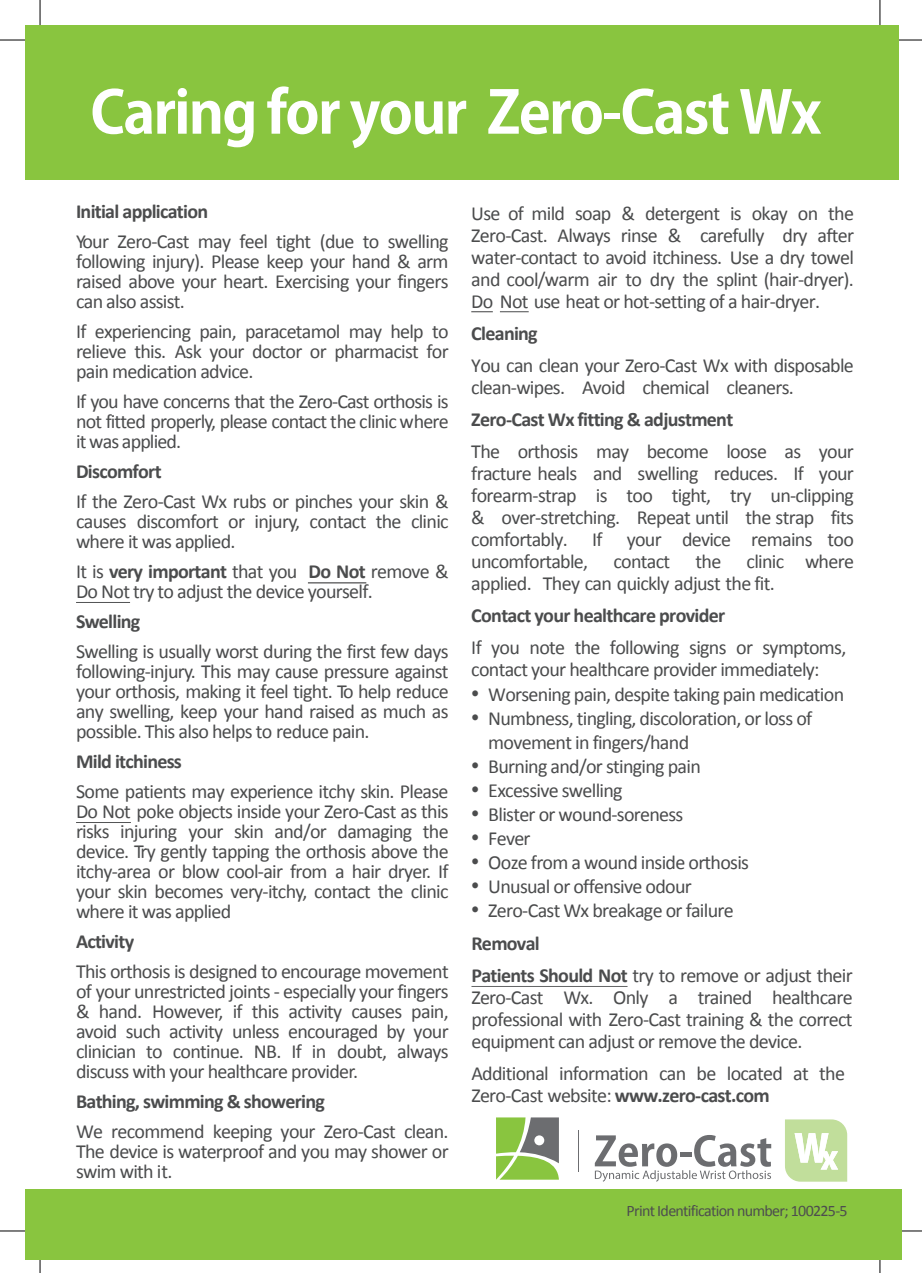
<style>
.page{position:relative;width:924px;height:1275px;background:#fff}
.page>*{position:absolute;margin:0;border:0;box-sizing:border-box;transform-origin:0 0}
.t1{font:700 58px "Koz Go Pro";letter-spacing:-.03em;color:#fff}
.t2{font:20px/20px "Calibri";letter-spacing:-.035em;color:#4b4c4d;text-align:justify}
.t3{font:700 20px "Calibri";letter-spacing:-.035em;color:#4b4c4d}
.t4{font:16px "Calibri";letter-spacing:-.045em;color:#4d4d4f}
.s1{font-weight:700}
.s2{font-family:"Humanist 521 BT";font-weight:300}
</style>
<div class="page">
<hr style="left:76px;top:822px;width:55px;height:1px;background:#4b4c4d">
<hr style="left:76px;top:602px;width:54px;height:1px;background:#4b4c4d">
<hr style="left:308px;top:582px;width:58px;height:1px;background:#4b4c4d">
<svg style="left:500px;top:311px;width:28px;height:1px"></svg>
<svg style="left:471px;top:311px;width:21px;height:1px"></svg>
<hr style="left:471px;top:986px;width:156px;height:1px;background:#4b4c4d">
<hr style="left:578px;top:1130px;width:1px;height:41px;background:#6c6d70">
<svg style="left:496px;top:1117px;width:62px;height:62px;background:#92b36b"></svg>
<svg style="left:785px;top:1119px;width:61px;height:62px"></svg>
<svg style="left:594px;top:1135px;width:176px;height:46px"></svg>
<svg style="left:0;top:40px;width:25px;height:1px"></svg>
<hr style="left:891px;top:40px;width:30px;height:1px;background:#000">
<svg style="left:0;top:1230px;width:25px;height:1px"></svg>
<hr style="left:891px;top:1230px;width:30px;height:1px;background:#000">
<svg style="left:40px;top:0;width:1px;height:25px"></svg>
<hr style="left:40px;top:1243px;width:1px;height:30px;background:#000">
<svg style="left:879px;top:0;width:1px;height:25px"></svg>
<hr style="left:879px;top:1243px;width:1px;height:30px;background:#000">
<div style="left:25px;top:25px;width:873px;height:154px;background:#89c53f"></div>
<div style="left:25px;top:1189px;width:876px;height:71px;background:#89c53f"></div>
<h1 class="t1" style="left:90px;top:75px;width:732px">Caring for your Zero-Cast Wx</h1>
<p class="t3" style="left:76px;top:199px;width:134px">Initial application</p>
<p class="t2" style="left:76px;top:231px;width:374px">Your Zero-Cast may feel tight (due to swelling following injury). Please keep your hand &amp; arm raised above your heart. Exercising your fingers can also assist.</p>
<p class="t2" style="left:76px;top:321px;width:374px">If experiencing pain, paracetamol may help to relieve this. Ask your doctor or pharmacist for pain medication advice.</p>
<p class="t2" style="left:76px;top:391px;width:374px">If you have concerns that the Zero-Cast orthosis is not fitted properly, please contact the clinic where it was applied.</p>
<p class="t3" style="left:76px;top:459px;width:87px">Discomfort</p>
<p class="t2" style="left:76px;top:491px;width:374px">If the Zero-Cast Wx rubs or pinches your skin &amp; causes discomfort or injury, contact the clinic where it was applied.</p>
<p class="t2" style="left:76px;top:561px;width:374px">It is <span class="s1">very important</span> that you <span class="s1">Do Not</span> remove &amp;<br>Do Not try to adjust the device yourself.</p>
<p class="t3" style="left:76px;top:609px;width:66px">Swelling</p>
<p class="t2" style="left:76px;top:641px;width:374px">Swelling is usually worst during the first few days following-injury. This may cause pressure against your orthosis, making it feel tight. To help reduce any swelling, keep your hand raised as much as possible. This also helps to reduce pain.</p>
<p class="t3" style="left:76px;top:749px;width:107px">Mild itchiness</p>
<p class="t2" style="left:76px;top:781px;width:374px">Some patients may experience itchy skin. Please Do Not poke objects inside your Zero-Cast as this risks injuring your skin and/or damaging the device. Try gently tapping the orthosis above the itchy-area or blow cool-air from a hair dryer. If your skin becomes very-itchy, contact the clinic where it was applied</p>
<p class="t3" style="left:76px;top:929px;width:60px">Activity</p>
<p class="t2" style="left:76px;top:961px;width:374px">This orthosis is designed to encourage movement of your unrestricted joints - especially your fingers &amp; hand. However, if this activity causes pain, avoid such activity unless encouraged by your clinician to continue. NB. If in doubt, always discuss with your healthcare provider.</p>
<p class="t3" style="left:76px;top:1089px;width:250px">Bathing, swimming &amp; showering</p>
<p class="t2" style="left:76px;top:1121px;width:374px">We recommend keeping your Zero-Cast clean.<br>The device is waterproof and you may shower or swim with it.</p>
<p class="t2" style="left:471px;top:202px;width:384px;line-height:22px">Use of mild soap &amp; detergent is okay on the Zero-Cast. Always rinse &amp; carefully dry after water-contact to avoid itchiness. Use a dry towel and cool/warm air to dry the splint (hair-dryer).<br>Do Not use heat or hot-setting of a hair-dryer.</p>
<p class="t3" style="left:471px;top:320px;width:68px">Cleaning</p>
<p class="t2" style="left:471px;top:354px;width:384px;line-height:22px">You can clean your Zero-Cast Wx with disposable clean-wipes. Avoid chemical cleaners.</p>
<p class="t3" style="left:471px;top:406px;width:263px">Zero-Cast Wx fitting &amp; adjustment</p>
<p class="t2" style="left:471px;top:440px;width:384px;line-height:22px">The orthosis may become loose as your fracture heals and swelling reduces. If your forearm-strap is too tight, try un-clipping &amp; over-stretching. Repeat until the strap fits comfortably. If your device remains too uncomfortable,</p>
<p class="t2" style="left:471px;top:550px;width:384px;line-height:22px;text-indent:275px">clinic where applied. They can quickly adjust the fit.</p>
<p class="t3" style="left:471px;top:602px;width:255px">Contact your healthcare provider</p>
<p class="t2" style="left:471px;top:636px;width:376px;line-height:22px">If you note the following signs or symptoms, contact your healthcare provider immediately:</p>
<p class="t2" style="left:469px;top:684px;width:376px"><span class="s2">•</span> Worsening pain, despite taking pain medication</p>
<p class="t2" style="left:488px;top:706px;width:325px;line-height:24px;text-indent:-19px"><span class="s2">•</span> Numbness, tingling, discoloration, or loss of movement in fingers/hand</p>
<p class="t2" style="left:469px;top:756px;width:233px"><span class="s2">•</span> Burning and/or stinging pain</p>
<p class="t2" style="left:469px;top:780px;width:155px"><span class="s2">•</span> Excessive swelling</p>
<p class="t2" style="left:469px;top:804px;width:215px"><span class="s2">•</span> Blister or wound-soreness</p>
<p class="t2" style="left:469px;top:828px;width:63px"><span class="s2">•</span> Fever</p>
<p class="t2" style="left:469px;top:852px;width:281px"><span class="s2">•</span> Ooze from a wound inside orthosis</p>
<p class="t2" style="left:469px;top:876px;width:224px"><span class="s2">•</span> Unusual or offensive odour</p>
<p class="t2" style="left:469px;top:894px;width:385px;line-height:32.6px;text-align:left"><span class="s2">•</span> Zero-Cast Wx breakage or failure<br><span class="s1">Removal<br>Patients Should Not</span> try to remove or adjust their</p>
<p class="t2" style="left:471px;top:986px;width:382px;line-height:22px">Zero-Cast Wx. Only a trained healthcare professional with Zero-Cast training &amp; the correct equipment can adjust or remove the device.</p>
<p class="t2" style="left:471px;top:1062px;width:375px;line-height:22px">Additional information can be located at the<br>Zero-Cast website: <span class="s1">www.zero-cast.com</span></p>
<p class="t2" style="left:613px;top:551px;width:58px">contact</p>
<p class="t2" style="left:695px;top:551px;width:27px">the</p>
<p class="t4" style="left:626px;top:1200px;width:222px">Print Identification number; 100225-5</p>
</div>
